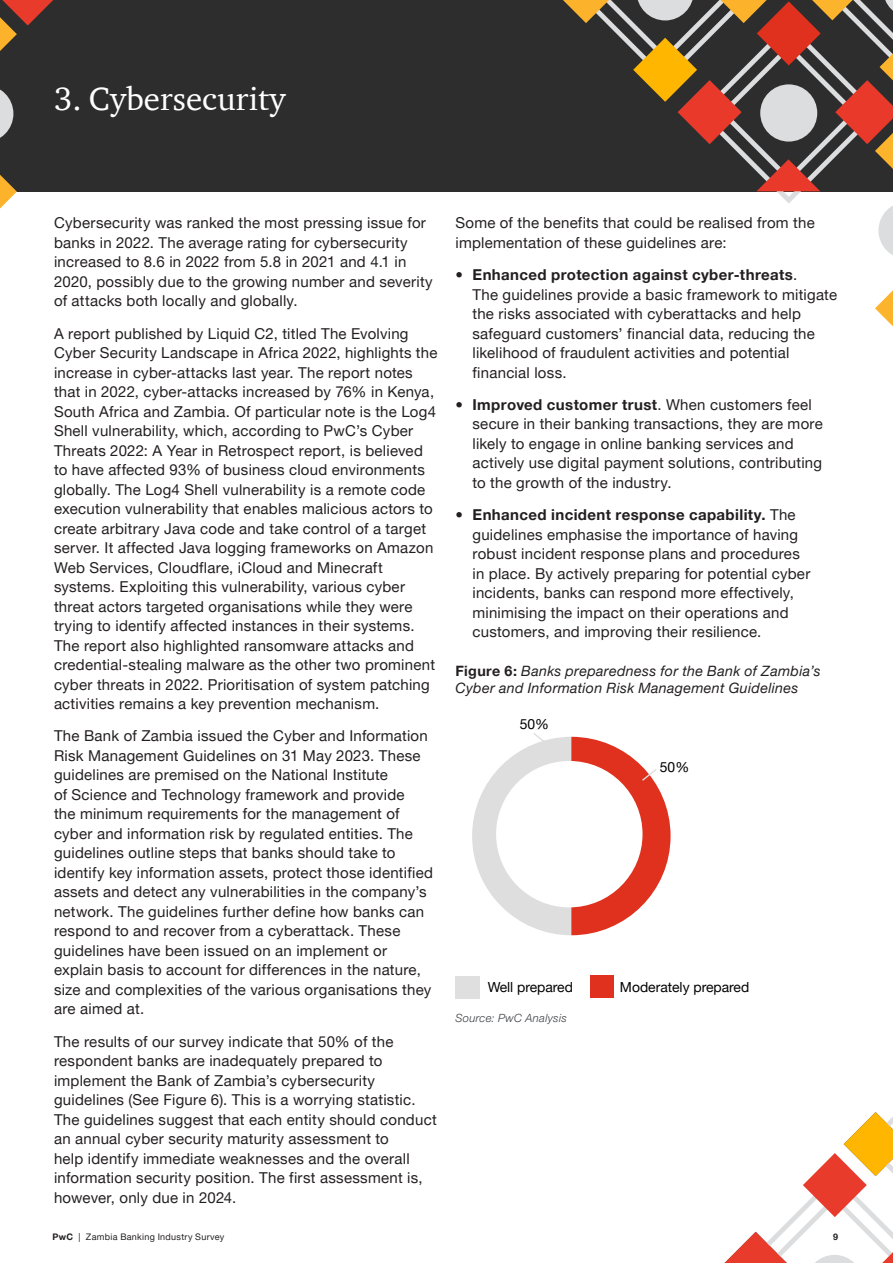
<style>
.page{position:relative;width:893px;height:1263px;background:#fff}
.page>*{position:absolute;margin:0;border:0;box-sizing:border-box;transform-origin:0 0}
.t1{font:33px "ITC Charter Com";color:#fff}
.t2{font:15px/19.5px "Helvetica Neue LT Pro";letter-spacing:.015em;color:#231f20}
.t3{font:italic 14.25px/17.2px "Helvetica Neue LT Pro";letter-spacing:.025em;color:#231f20}
.t4{font:13.8px "Helvetica Neue LT Pro";color:#000}
.t5{font:italic 300 11.25px "Helvetica Neue LT Pro";letter-spacing:.025em;color:#383b3f}
.t6{font:9px "Helvetica Neue LT Pro";letter-spacing:.035em;color:#231f20}
.t7{font:700 9px "Helvetica Neue LT Pro";color:#231f20}
.s1{font-weight:700}
.s2{font-weight:700;font-style:normal}
</style>
<div class="page">
<div style="left:0;top:0;width:893px;height:191px;background:#2d2d2d"></div>
<svg style="left:554px;top:0;width:339px;height:255px"></svg>
<svg style="left:875px;top:290px;width:18px;height:37px"></svg>
<svg style="left:0;top:89px;width:13px;height:49px"></svg>
<svg style="left:0;top:175px;width:17px;height:34px"></svg>
<svg style="left:0;top:0;width:53px;height:51px"></svg>
<svg style="left:724px;top:1112px;width:169px;height:151px"></svg>
<div style="left:455px;top:976px;width:25px;height:23px;background:#dfdfdf"></div>
<div style="left:590px;top:975px;width:23px;height:23px;background:#e0301e"></div>
<svg style="left:472px;top:733px;width:199px;height:202px"></svg>
<h1 class="t1" style="left:54px;top:79px;width:233px">3. Cybersecurity</h1>
<p class="t2" style="left:54px;top:213px;width:380px">Cybersecurity was ranked the most pressing issue for banks in 2022. The average rating for cybersecurity increased to 8.6 in 2022 from 5.8 in 2021 and 4.1 in 2020, possibly due to the growing number and severity of attacks both locally and globally.</p>
<p class="t2" style="left:54px;top:323px;width:385px">A report published by Liquid C2, titled The Evolving Cyber Security Landscape in Africa 2022, highlights the increase in cyber-attacks last year. The report notes that in 2022, cyber-attacks increased by 76% in Kenya, South Africa and Zambia. Of particular note is the Log4<br>Shell vulnerability, which, according to PwC’s Cyber Threats 2022: A Year in Retrospect report, is believed to have affected 93% of business cloud environments globally. The Log4 Shell vulnerability is a remote code execution vulnerability that enables malicious actors to create arbitrary Java code and take control of a target server. It affected Java logging frameworks on Amazon Web Services, Cloudflare, iCloud and Minecraft systems. Exploiting this vulnerability, various cyber threat actors targeted organisations while they were trying to identify affected instances in their systems.<br>The report also highlighted ransomware attacks and credential-stealing malware as the other two prominent cyber threats in 2022. Prioritisation of system patching activities remains a key prevention mechanism.</p>
<p class="t2" style="left:54px;top:726px;width:381px">The Bank of Zambia issued the Cyber and Information Risk Management Guidelines on 31 May 2023. These guidelines are premised on the National Institute<br>of Science and Technology framework and provide<br>the minimum requirements for the management of cyber and information risk by regulated entities. The guidelines outline steps that banks should take to identify key information assets, protect those identified assets and detect any vulnerabilities in the company’s network. The guidelines further define how banks can respond to and recover from a cyberattack. These guidelines have been issued on an implement or explain basis to account for differences in the nature, size and complexities of the various organisations they are aimed at.</p>
<p class="t2" style="left:54px;top:1031px;width:384px">The results of our survey indicate that 50% of the respondent banks are inadequately prepared to implement the Bank of Zambia’s cybersecurity guidelines (See Figure 6). This is a worrying statistic.<br>The guidelines suggest that each entity should conduct an annual cyber security maturity assessment to<br>help identify immediate weaknesses and the overall information security position. The first assessment is, however, only due in 2024.</p>
<p class="t2" style="left:455px;top:213px;width:361px">Some of the benefits that could be realised from the implementation of these guidelines are:</p>
<p class="t2" style="left:472px;top:265px;width:366px;text-indent:-17px"><span class="s1">• Enhanced protection against cyber-threats</span>.<br>The guidelines provide a basic framework to mitigate the risks associated with cyberattacks and help safeguard customers’ financial data, reducing the likelihood of fraudulent activities and potential financial loss.</p>
<p class="t2" style="left:472px;top:394px;width:352px;text-indent:-17px"><span class="s1">• Improved customer trust</span>. When customers feel secure in their banking transactions, they are more likely to engage in online banking services and actively use digital payment solutions, contributing to the growth of the industry.</p>
<p class="t2" style="left:472px;top:505px;width:339px;text-indent:-17px"><span class="s1">• Enhanced incident response capability.</span> The guidelines emphasise the importance of having robust incident response plans and procedures in place. By actively preparing for potential cyber incidents, banks can respond more effectively, minimising the impact on their operations and customers, and improving their resilience.</p>
<p class="t3" style="left:455px;top:662px;width:367px"><span class="s2">Figure 6:</span> Banks preparedness for the Bank of Zambia’s<br>Cyber and Information Risk Management Guidelines</p>
<p class="t4" style="left:520px;top:716px;width:31px">50%</p>
<p class="t4" style="left:660px;top:758px;width:31px">50%</p>
<p class="t4" style="left:488px;top:978px;width:87px">Well prepared</p>
<p class="t4" style="left:620px;top:978px;width:131px">Moderately prepared</p>
<p class="t5" style="left:455px;top:1011px;width:113px">Source: PwC Analysis</p>
<p class="t6" style="left:52px;top:1231px;width:174px"><span class="s1">PwC</span> | Zambia Banking Industry Survey</p>
<p class="t7" style="left:833px;top:1231px;width:7px">9</p>
</div>
